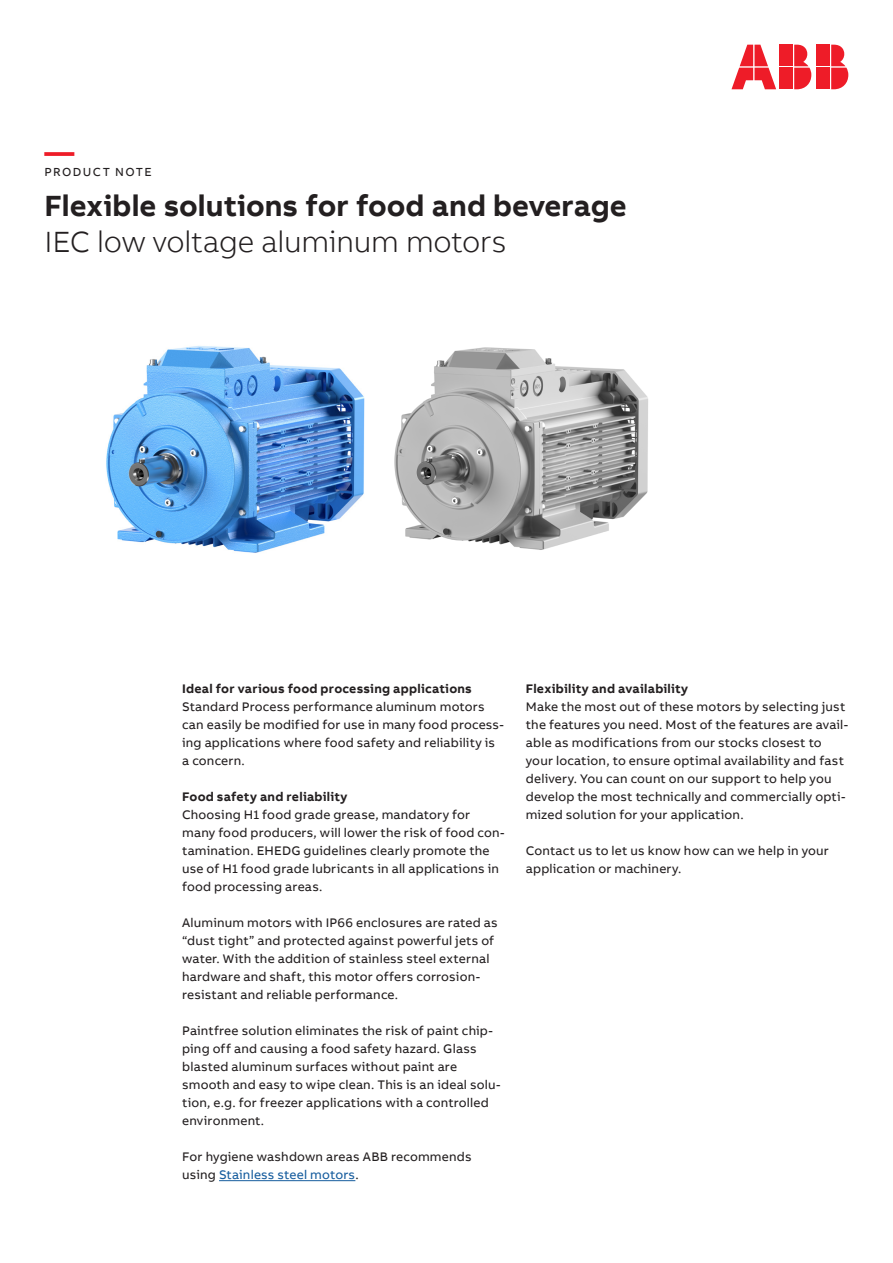
<style>
.page{position:relative;width:893px;height:1263px;background:#fff}
.page>*{position:absolute;margin:0;border:0;box-sizing:border-box;transform-origin:0 0}
.Headline_M_20pt_24pt{font:700 30px "AB Bvoice";color:#231f20}
.Subheadline_M_20pt_2{font:300 30px "AB Bvoice";letter-spacing:-.01em;color:#231f20}
.Headline_M_20pt_24pt-2{font:700 30px "AB Bvoice";color:#ee1c28}
.Copytext_8_5pt_12pt{font:12.75px/18px "AB Bvoice";letter-spacing:.015em;color:#231f20}
.Paragraph_Title_8_5p{font:700 12.75px "AB Bvoice";letter-spacing:.02em;color:#231f20}
.Copytext_8_5pt_12pt-2{font:700 12.75px "AB Bvoice";letter-spacing:.02em;color:#231f20}
.Category_M_8pt_9_6pt{font:12px "AB Bvoice";letter-spacing:.12em;color:#231f20}
.s1{color:#175d9e}
</style>
<div class="page">
<div style="left:817px;top:45px;width:13px;height:21px;background:#ee1c28"></div>
<div style="left:817px;top:68px;width:13px;height:21px;background:#ee1c28"></div>
<svg style="left:831px;top:45px;width:17px;height:44px"></svg>
<svg style="left:731px;top:45px;width:45px;height:44px"></svg>
<div style="left:780px;top:45px;width:13px;height:21px;background:#ee1c28"></div>
<div style="left:780px;top:68px;width:13px;height:21px;background:#ee1c28"></div>
<svg style="left:794px;top:45px;width:17px;height:44px"></svg>
<hr style="left:219px;top:1180px;width:136px;height:1px;background:#175d9e">
<img style="left:394px;top:347px;width:254px;height:203px">
<img style="left:106px;top:346px;width:259px;height:207px">
<p class="Headline_M_20pt_24pt-2" style="left:45px;top:132px;width:31px">—</p>
<p class="Category_M_8pt_9_6pt" style="left:45px;top:165px;width:109px">PRODUCT NOTE</p>
<p class="Headline_M_20pt_24pt" style="left:45px;top:186px;width:584px">Flexible solutions for food and beverage</p>
<p class="Subheadline_M_20pt_2" style="left:45px;top:224px;width:464px">IEC low voltage aluminum motors</p>
<p class="Paragraph_Title_8_5p" style="left:182px;top:680px;width:291px">Ideal for various food processing applications</p>
<p class="Copytext_8_5pt_12pt" style="left:182px;top:697px;width:323px">Standard Process performance aluminum motors can easily be modified for use in many food process&shy;ing applications where food safety and reliability is a concern.</p>
<p class="Copytext_8_5pt_12pt-2" style="left:182px;top:788px;width:167px">Food safety and reliability</p>
<p class="Copytext_8_5pt_12pt" style="left:182px;top:805px;width:324px">Choosing H1 food grade grease, mandatory for many food producers, will lower the risk of food con&shy;tamination. EHEDG guidelines clearly promote the use of H1 food grade lubricants in all applications in food processing areas.</p>
<p class="Copytext_8_5pt_12pt" style="left:182px;top:913px;width:317px">Aluminum motors with IP66 enclosures are rated as “dust tight” and protected against powerful jets of water. With the addition of stainless steel external hardware and shaft, this motor offers corrosion&shy;resistant and reliable performance.</p>
<p class="Copytext_8_5pt_12pt" style="left:182px;top:1021px;width:320px">Paintfree solution eliminates the risk of paint chip&shy;ping off and causing a food safety hazard. Glass blasted aluminum surfaces without paint are smooth and easy to wipe clean. This is an ideal solu&shy;tion, e.g. for freezer applications with a controlled environment.</p>
<p class="Copytext_8_5pt_12pt" style="left:182px;top:1147px;width:291px">For hygiene washdown areas ABB recommends using <span class="s1">Stainless steel motors</span>.</p>
<p class="Paragraph_Title_8_5p" style="left:526px;top:680px;width:164px">Flexibility and availability</p>
<p class="Copytext_8_5pt_12pt" style="left:526px;top:697px;width:324px">Make the most out of these motors by selecting just the features you need. Most of the features are avail&shy;able as modifications from our stocks closest to your location, to ensure optimal availability and fast delivery. You can count on our support to help you develop the most technically and commercially opti&shy;mized solution for your application.</p>
<p class="Copytext_8_5pt_12pt" style="left:526px;top:841px;width:305px">Contact us to let us know how can we help in your application or machinery.</p>
</div>
